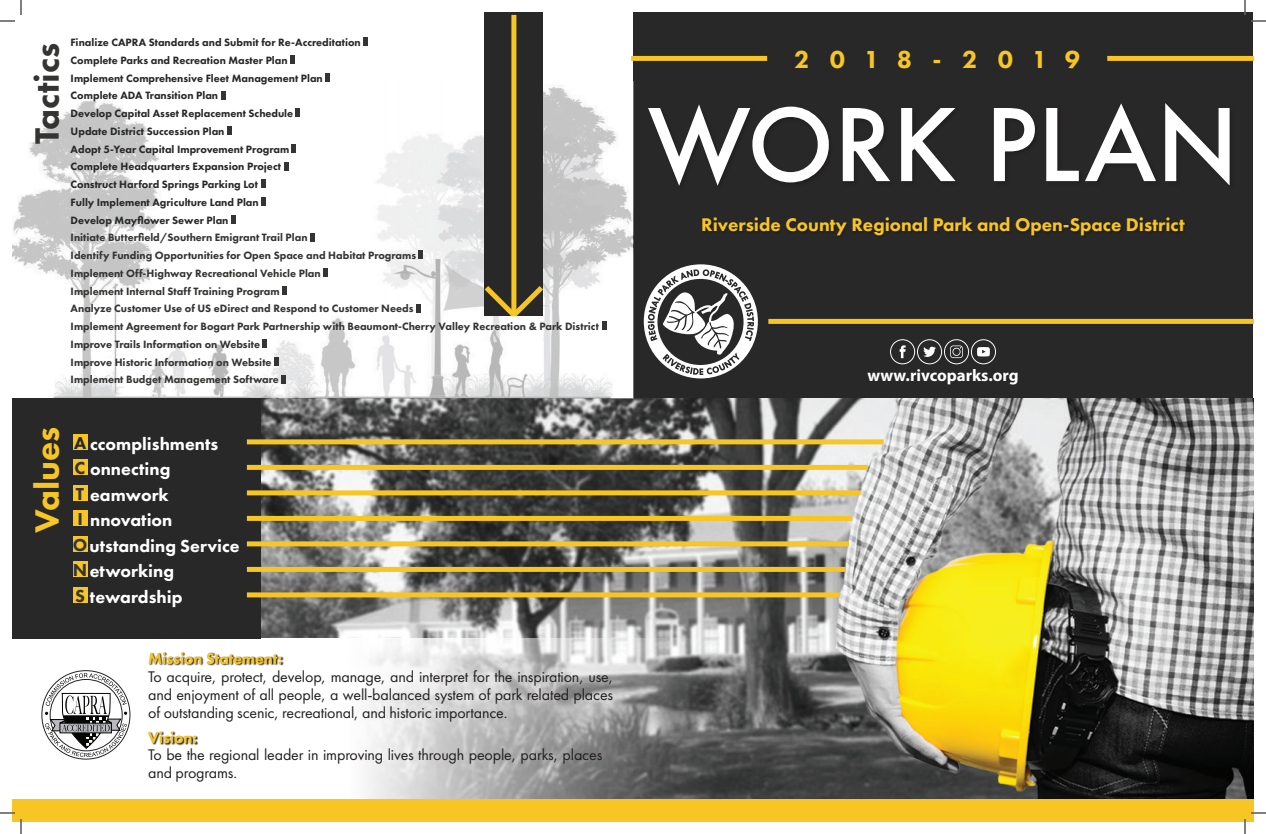
<style>
.page{position:relative;width:1266px;height:834px;background:#fff}
.page>*{position:absolute;margin:0;border:0;box-sizing:border-box;transform-origin:0 0}
.t1{font:500 97px "Futura";color:#fff}
.t2{font:800 35px "Futura PT";color:#343432}
.t3{font:800 35px "Futura PT";color:#f7c524}
.t4{font:800 25.5px "Futura PT";letter-spacing:.74em;color:#f7c524}
.t5{font:800 19px "Futura PT";color:#f7c524}
.t6{font:800 18px "Futura PT";color:#fff}
.t7{font:700 16.8px "Myriad Pro";color:#fff}
.t8{font:16px/18px "Futura PT";letter-spacing:-.01em;color:#231f20;text-align:justify}
.t9{font:800 16px "Futura PT";letter-spacing:-.01em;color:#f7c524}
.t10{font:800 11px "Futura PT";color:#343432}
.t11{font:800 11px "Futura PT";color:#282828}
.s1{color:#282828}
.s2{color:#343432}
</style>
<div class="page">
<img style="left:260px;top:398px;width:994px;height:401px">
<svg style="left:17px;top:638px;width:779px;height:161px"></svg>
<div style="left:633px;top:12px;width:620px;height:386px;background:#282828"></div>
<svg style="left:45px;top:673px;width:82px;height:84px"></svg>
<img style="left:12px;top:81px;width:621px;height:317px">
<div style="left:12px;top:398px;width:248px;height:240px;background:#282828"></div>
<div style="left:363px;top:38px;width:5px;height:8px;background:#343432"></div>
<div style="left:290px;top:56px;width:5px;height:8px;background:#343432"></div>
<div style="left:325px;top:73px;width:5px;height:9px;background:#343432"></div>
<div style="left:221px;top:91px;width:5px;height:8px;background:#343432"></div>
<div style="left:295px;top:109px;width:5px;height:8px;background:#343432"></div>
<div style="left:227px;top:127px;width:5px;height:8px;background:#343432"></div>
<div style="left:291px;top:144px;width:5px;height:9px;background:#343432"></div>
<div style="left:284px;top:162px;width:5px;height:8px;background:#343432"></div>
<div style="left:261px;top:180px;width:5px;height:8px;background:#343432"></div>
<div style="left:261px;top:198px;width:5px;height:8px;background:#343432"></div>
<div style="left:231px;top:215px;width:5px;height:9px;background:#343432"></div>
<div style="left:310px;top:233px;width:5px;height:8px;background:#343432"></div>
<div style="left:418px;top:251px;width:5px;height:8px;background:#343432"></div>
<div style="left:323px;top:269px;width:5px;height:8px;background:#343432"></div>
<div style="left:282px;top:286px;width:5px;height:9px;background:#343432"></div>
<div style="left:416px;top:304px;width:5px;height:8px;background:#343432"></div>
<div style="left:602px;top:322px;width:5px;height:8px;background:#343432"></div>
<div style="left:262px;top:340px;width:5px;height:8px;background:#343432"></div>
<div style="left:274px;top:357px;width:5px;height:9px;background:#343432"></div>
<div style="left:281px;top:375px;width:5px;height:8px;background:#343432"></div>
<div style="left:485px;top:12px;width:58px;height:304px;background:#282828"></div>
<div style="left:511px;top:15px;width:5px;height:301px;background:#f7c524"></div>
<svg style="left:479px;top:281px;width:69px;height:41px"></svg>
<svg style="left:149px;top:652px;width:135px;height:14px"></svg>
<svg style="left:148px;top:731px;width:50px;height:14px"></svg>
<div style="left:12px;top:799px;width:1242px;height:23px;background:#f7c524"></div>
<div style="left:247px;top:439px;width:637px;height:5px;background:#f7c524"></div>
<div style="left:73px;top:434px;width:15px;height:16px;background:#f7c524"></div>
<div style="left:247px;top:465px;width:621px;height:5px;background:#f7c524"></div>
<div style="left:73px;top:460px;width:15px;height:15px;background:#f7c524"></div>
<div style="left:247px;top:490px;width:614px;height:5px;background:#f7c524"></div>
<div style="left:73px;top:485px;width:15px;height:16px;background:#f7c524"></div>
<div style="left:247px;top:516px;width:605px;height:5px;background:#f7c524"></div>
<div style="left:73px;top:511px;width:15px;height:15px;background:#f7c524"></div>
<div style="left:247px;top:541px;width:602px;height:5px;background:#f7c524"></div>
<div style="left:73px;top:536px;width:15px;height:16px;background:#f7c524"></div>
<div style="left:247px;top:567px;width:598px;height:5px;background:#f7c524"></div>
<div style="left:73px;top:562px;width:15px;height:15px;background:#f7c524"></div>
<div style="left:247px;top:592px;width:593px;height:5px;background:#f7c524"></div>
<div style="left:73px;top:587px;width:15px;height:16px;background:#f7c524"></div>
<div style="left:631px;top:56px;width:136px;height:5px;background:#f7c524"></div>
<div style="left:1107px;top:56px;width:147px;height:5px;background:#f7c524"></div>
<svg style="left:644px;top:264px;width:114px;height:114px"></svg>
<div style="left:768px;top:319px;width:486px;height:5px;background:#f7c524"></div>
<svg style="left:890px;top:339px;width:106px;height:25px"></svg>
<svg style="left:0;top:0;width:22px;height:22px"></svg>
<svg style="left:0;top:812px;width:22px;height:22px"></svg>
<svg style="left:1244px;top:0;width:22px;height:22px"></svg>
<svg style="left:1244px;top:812px;width:22px;height:22px"></svg>
<p class="t2" style="left:25px;top:144px;width:103px;rotate:-90deg">Tactics</p>
<p class="t11" style="left:71px;top:36px;width:292px">Finalize CAPRA Standards and Submit for Re-Accreditation</p>
<p class="t11" style="left:71px;top:53px;width:219px">Complete Parks and Recreation Master Plan</p>
<p class="t11" style="left:71px;top:71px;width:254px">Implement Comprehensive Fleet Management Plan</p>
<p class="t11" style="left:71px;top:89px;width:149px">Complete ADA Transition Plan</p>
<p class="t11" style="left:71px;top:107px;width:224px">Develop Capital Asset Replacement Schedule</p>
<p class="t11" style="left:71px;top:124px;width:155px">Update District Succession Plan</p>
<p class="t11" style="left:71px;top:142px;width:220px">Adopt 5-Year Capital Improvement Program</p>
<p class="t11" style="left:71px;top:160px;width:212px">Complete Headquarters Expansion Project</p>
<p class="t11" style="left:71px;top:178px;width:189px">Construct Harford Springs Parking Lot</p>
<p class="t11" style="left:71px;top:195px;width:190px">Fully Implement Agriculture Land Plan</p>
<p class="t11" style="left:71px;top:213px;width:159px">Develop Mayflower Sewer Plan</p>
<p class="t10" style="left:71px;top:231px;width:239px">Initiate Butterfield/Southern Emigrant Trail Plan</p>
<p class="t10" style="left:71px;top:249px;width:347px">Identify Funding Opportunities for Open Space and Habitat Programs</p>
<p class="t10" style="left:71px;top:266px;width:252px">Implement Off-Highway Recreational Vehicle Plan</p>
<p class="t10" style="left:71px;top:284px;width:211px">Implement Internal Staff Training Program</p>
<p class="t10" style="left:71px;top:302px;width:344px">Analyze Customer Use of US eDirect and Respond to Customer Needs</p>
<p class="t10" style="left:71px;top:320px;width:530px">Implement Agreement for Bogart Park Partnership with Beaumont-Cherry Valley Recreation &amp; Park District</p>
<p class="t10" style="left:71px;top:337px;width:191px">Improve Trails Information on Website</p>
<p class="t10" style="left:71px;top:355px;width:203px">Improve Historic Information on Website</p>
<p class="t10" style="left:71px;top:373px;width:210px">Implement Budget Management Software</p>
<p class="t3" style="left:25px;top:533px;width:108px;rotate:-90deg">Values</p>
<p class="t6" style="left:74px;top:432px;width:146px"><span class="s1">A</span> ccomplishments</p>
<p class="t6" style="left:75px;top:458px;width:97px"><span class="s2">C</span> onnecting</p>
<p class="t6" style="left:76px;top:483px;width:94px"><span class="s2">T</span> eamwork</p>
<p class="t6" style="left:77px;top:509px;width:97px"><span class="s2">I</span> nnovation</p>
<p class="t6" style="left:73px;top:534px;width:169px"><span class="s2">O</span>utstanding Service</p>
<p class="t6" style="left:73px;top:560px;width:103px"><span class="s2">N</span>etworking</p>
<p class="t6" style="left:75px;top:585px;width:109px"><span class="s2">S</span> tewardship</p>
<p class="t9" style="left:148px;top:648px;width:136px">Mission Statement:</p>
<p class="t8" style="left:148px;top:667px;width:466px">To acquire, protect, develop, manage, and interpret for the inspiration, use, and enjoyment of all people, a well-balanced system of park related places of outstanding scenic, recreational, and historic importance.</p>
<p class="t9" style="left:148px;top:727px;width:50px">Vision:</p>
<p class="t8" style="left:148px;top:746px;width:456px">To be the regional leader in improving lives through people, parks, places and programs.</p>
<p class="t4" style="left:794px;top:44px;width:288px">2018-2019</p>
<p class="t1" style="left:648px;top:79px;width:592px">WORK PLAN</p>
<p class="t5" style="left:701px;top:213px;width:485px">Riverside County Regional Park and Open-Space District</p>
<p class="t7" style="left:867px;top:365px;width:153px">www.rivcoparks.org</p>
</div>
